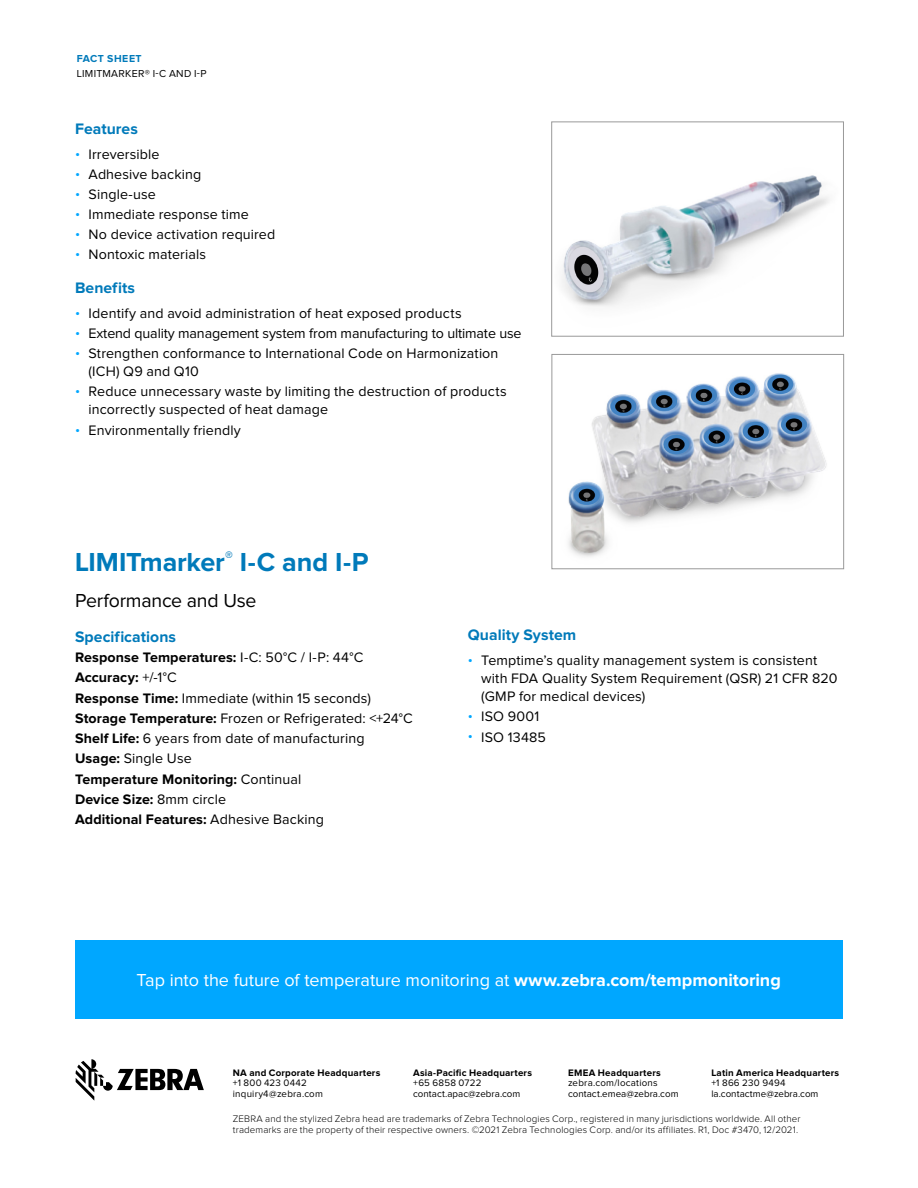
<style>
.page{position:relative;width:918px;height:1188px;background:#fff}
.page>*{position:absolute;margin:0;border:0;box-sizing:border-box;transform-origin:0 0}
.Heading-1-Cover{font:700 27px "Proxima Nova";letter-spacing:-.015em;color:#007aba}
.Subhead-1{font:19.5px "Proxima Nova";letter-spacing:-.015em;color:#000}
.CTA-Call_To_Action{font:18px "Proxima Nova";color:#fff}
.Subhead-2{font:700 15.75px "Proxima Nova";letter-spacing:.005em;color:#007aba}
.Body{font:14.25px/18px "Proxima Nova";letter-spacing:.01em;color:#000}
.Body-2{font:700 14.25px "Proxima Nova";letter-spacing:.005em;color:#000}
.Body-3{font:14.25px "Proxima Nova";letter-spacing:-.01em;color:#000}
.t1{font:10.5px "Proxima Nova";letter-spacing:.025em;color:#000}
.t2{font:700 10.5px "Proxima Nova";letter-spacing:.05em;color:#007aba}
.Legal-NALA{font:300 9.75px/10.5px "Proxima Nova";letter-spacing:.015em;color:#000}
.t3{font:9.75px "Proxima Nova";letter-spacing:.01em;color:#000}
.t4{font:700 9.75px "Proxima Nova";letter-spacing:.025em;color:#000}
.s1{color:#00a7ff}
.s2{font-weight:400}
.s3{font-weight:700}
</style>
<div class="page">
<div style="left:75px;top:941px;width:767px;height:78px;background:#00a7ff"></div>
<img style="left:562px;top:175px;width:267px;height:132px">
<div style="left:551px;top:122px;width:293px;height:215px;border:1px solid #999"></div>
<img style="left:568px;top:373px;width:259px;height:184px">
<div style="left:552px;top:354px;width:292px;height:215px;border:1px solid #999"></div>
<svg style="left:76px;top:1059px;width:128px;height:42px"></svg>
<p class="t2" style="left:77px;top:54px;width:67px">FACT SHEET</p>
<p class="t1" style="left:77px;top:68px;width:132px">LIMITMARKER® I-C AND I-P</p>
<p class="Subhead-2" style="left:75px;top:121px;width:64px">Features</p>
<p class="Body" style="left:75px;top:146px;width:86px"><span class="s1">•</span> Irreversible</p>
<p class="Body" style="left:75px;top:166px;width:128px"><span class="s1">•</span> Adhesive backing</p>
<p class="Body" style="left:75px;top:186px;width:82px"><span class="s1">•</span> Single-use</p>
<p class="Body" style="left:75px;top:206px;width:175px"><span class="s1">•</span> Immediate response time</p>
<p class="Body" style="left:75px;top:226px;width:202px"><span class="s1">•</span> No device activation required</p>
<p class="Body" style="left:75px;top:246px;width:132px"><span class="s1">•</span> Nontoxic materials</p>
<p class="Subhead-2" style="left:75px;top:281px;width:62px">Benefits</p>
<p class="Body" style="left:75px;top:305px;width:388px"><span class="s1">•</span> Identify and avoid administration of heat exposed products</p>
<p class="Body-3" style="left:75px;top:327px;width:448px"><span class="s1">•</span> Extend quality management system from manufacturing to ultimate use</p>
<p class="Body" style="left:89px;top:345px;width:411px;text-indent:-14px"><span class="s1">•</span> Strengthen conformance to International Code on Harmonization (ICH) Q9 and Q10</p>
<p class="Body" style="left:89px;top:383px;width:420px;text-indent:-14px"><span class="s1">•</span> Reduce unnecessary waste by limiting the destruction of products incorrectly suspected of heat damage</p>
<p class="Body" style="left:75px;top:422px;width:167px"><span class="s1">•</span> Environmentally friendly</p>
<p class="Heading-1-Cover" style="left:75px;top:550px;width:295px">LIMITmarker<sup>®</sup> I-C and I-P</p>
<p class="Subhead-1" style="left:75px;top:591px;width:183px">Performance and Use</p>
<p class="Subhead-2" style="left:75px;top:629px;width:103px">Specifications</p>
<p class="Body-2" style="left:75px;top:651px;width:290px">Response Temperatures: <span class="s2">I-C: 50°C / I-P: 44°C</span></p>
<p class="Body-2" style="left:75px;top:671px;width:103px">Accuracy: <span class="s2">+/-1°C</span></p>
<p class="Body" style="left:75px;top:690px;width:297px"><span class="s3">Response Time:</span> Immediate (within 15 seconds)</p>
<p class="Body" style="left:75px;top:710px;width:339px"><span class="s3">Storage Temperature:</span> Frozen or Refrigerated: &lt;+24°C</p>
<p class="Body" style="left:75px;top:730px;width:291px"><span class="s3">Shelf Life:</span> 6 years from date of manufacturing</p>
<p class="Body" style="left:75px;top:750px;width:118px"><span class="s3">Usage:</span> Single Use</p>
<p class="Body-2" style="left:75px;top:772px;width:228px">Temperature Monitoring: <span class="s2">Continual</span></p>
<p class="Body-2" style="left:75px;top:793px;width:153px">Device Size: <span class="s2">8mm circle</span></p>
<p class="Body-2" style="left:75px;top:813px;width:251px">Additional Features: <span class="s2">Adhesive Backing</span></p>
<p class="Subhead-2" style="left:468px;top:628px;width:110px">Quality System</p>
<p class="Body" style="left:481px;top:652px;width:358px;text-indent:-14px"><span class="s1">•</span> Temptime’s quality management system is consistent with FDA Quality System Requirement (QSR) 21 CFR 820 (GMP for medical devices)</p>
<p class="Body" style="left:468px;top:708px;width:73px"><span class="s1">•</span> ISO 9001</p>
<p class="Body" style="left:468px;top:728px;width:80px"><span class="s1">•</span> ISO 13485</p>
<p class="CTA-Call_To_Action" style="left:136px;top:972px;width:646px">Tap into the future of temperature monitoring at <span class="s3">www.zebra.com/tempmonitoring</span></p>
<p class="t4" style="left:711px;top:1068px;width:129px">Latin America Headquarters</p>
<p class="t3" style="left:711px;top:1079px;width:76px">+1 866 230 9494</p>
<p class="t3" style="left:711px;top:1089px;width:109px">la.contactme@zebra.com</p>
<p class="Legal-NALA" style="left:233px;top:1114px;width:569px">ZEBRA and the stylized Zebra head are trademarks of Zebra Technologies Corp., registered in many jurisdictions worldwide. All other trademarks are the property of their respective owners. ©2021 Zebra Technologies Corp. and/or its affiliates. R1, Doc #3470, 12/2021.</p>
<p class="t4" style="left:413px;top:1068px;width:120px">Asia-Pacific Headquarters</p>
<p class="t3" style="left:413px;top:1079px;width:70px">+65 6858 0722</p>
<p class="t3" style="left:413px;top:1089px;width:109px">contact.apac@zebra.com</p>
<p class="t4" style="left:233px;top:1068px;width:149px">NA and Corporate Headquarters</p>
<p class="t3" style="left:233px;top:1079px;width:75px">+1 800 423 0442</p>
<p class="t3" style="left:233px;top:1089px;width:92px">inquiry4@zebra.com</p>
<p class="t4" style="left:568px;top:1068px;width:94px">EMEA Headquarters</p>
<p class="t3" style="left:568px;top:1079px;width:91px">zebra.com/locations</p>
<p class="t3" style="left:568px;top:1089px;width:112px">contact.emea@zebra.com</p>
</div>
